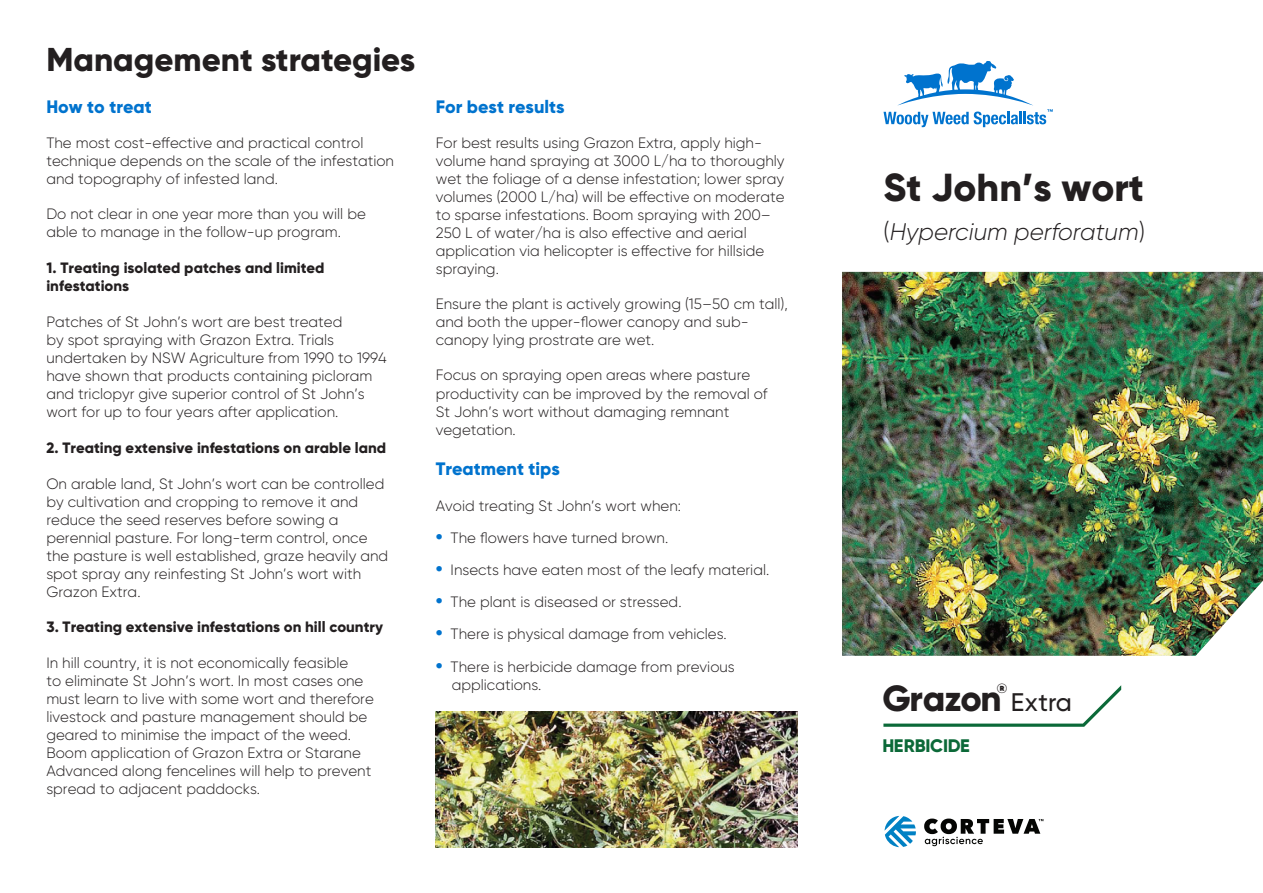
<style>
.page{position:relative;width:1263px;height:893px;background:#fff}
.page>*{position:absolute;margin:0;border:0;box-sizing:border-box;transform-origin:0 0}
.Headline_Style_-_1{font:800 39px "Gilroy";color:#231f20}
.t1{font:800 36.3px "Gilroy";letter-spacing:-.035em;color:#231f20}
.Headline_Style_-_1-2{font:800 33px "Gilroy";color:#231f20}
.t2{font:500 25.35px "Gilroy";letter-spacing:.005em;color:#231f20}
.Headline_Style_-_1-3{font:italic 300 24px "Gilroy";color:#231f20}
.t3{font:800 18.15px "Gilroy";letter-spacing:-.015em;color:#0b6938}
.Subhead_Style_-_3{font:800 18px "Gilroy";color:#0073ce}
.Subhead_Style_-_1{font:800 18px "Gilroy";color:#0073ce}
.Subhead_Style_-_3-2{font:300 15px/18px "Gilroy";color:#231f20}
.Subhead_Style_-_3-3{font:800 15px/18px "Gilroy";color:#231f20}
.t4{font:800 13.35px "Gilroy";color:#231f20}
.s1{font-weight:800;font-size:18px;color:#0073ce}
.s2{font-style:normal}
</style>
<div class="page">
<img style="left:842px;top:272px;width:421px;height:384px">
<svg style="left:883px;top:61px;width:170px;height:66px"></svg>
<svg style="left:883px;top:685px;width:238px;height:42px"></svg>
<svg style="left:884px;top:816px;width:32px;height:31px"></svg>
<svg style="left:924px;top:818px;width:119px;height:28px"></svg>
<img style="left:436px;top:711px;width:361px;height:136px">
<p class="Headline_Style_-_1-2" style="left:46px;top:38px;width:370px">Management strategies</p>
<p class="Subhead_Style_-_1" style="left:46px;top:96px;width:107px">How to treat</p>
<p class="Subhead_Style_-_3-2" style="left:46px;top:134px;width:349px">The most cost-effective and practical control technique depends on the scale of the infestation and topography of infested land.</p>
<p class="Subhead_Style_-_3-2" style="left:46px;top:205px;width:321px">Do not clear in one year more than you will be able to manage in the follow-up program.</p>
<p class="Subhead_Style_-_3-3" style="left:46px;top:259px;width:280px">1. Treating isolated patches and limited infestations</p>
<p class="Subhead_Style_-_3-2" style="left:46px;top:313px;width:342px">Patches of St John’s wort are best treated<br>by spot spraying with Grazon Extra. Trials undertaken by NSW Agriculture from 1990 to 1994 have shown that products containing picloram and triclopyr give superior control of St John’s wort for up to four years after application.</p>
<p class="Subhead_Style_-_3-3" style="left:46px;top:438px;width:341px">2. Treating extensive infestations on arable land</p>
<p class="Subhead_Style_-_3-2" style="left:46px;top:474px;width:343px">On arable land, St John’s wort can be controlled by cultivation and cropping to remove it and reduce the seed reserves before sowing a perennial pasture. For long-term control, once the pasture is well established, graze heavily and spot spray any reinfesting St John’s wort with Grazon Extra.</p>
<p class="Subhead_Style_-_3-3" style="left:46px;top:617px;width:338px">3. Treating extensive infestations on hill country</p>
<p class="Subhead_Style_-_3-2" style="left:46px;top:653px;width:329px">In hill country, it is not economically feasible<br>to eliminate St John’s wort. In most cases one must learn to live with some wort and therefore livestock and pasture management should be geared to minimise the impact of the weed.<br>Boom application of Grazon Extra or Starane Advanced along fencelines will help to prevent spread to adjacent paddocks.</p>
<p class="Subhead_Style_-_3" style="left:436px;top:96px;width:130px">For best results</p>
<p class="Subhead_Style_-_3-2" style="left:436px;top:134px;width:350px">For best results using Grazon Extra, apply high&shy;volume hand spraying at 3000 L/ha to thoroughly wet the foliage of a dense infestation; lower spray volumes (2000 L/ha) will be effective on moderate to sparse infestations. Boom spraying with 200– 250 L of water/ha is also effective and aerial application via helicopter is effective for hillside spraying.</p>
<p class="Subhead_Style_-_3-2" style="left:436px;top:295px;width:353px">Ensure the plant is actively growing (15–50 cm tall), and both the upper-flower canopy and sub&shy;canopy lying prostrate are wet.</p>
<p class="Subhead_Style_-_3-2" style="left:436px;top:366px;width:333px">Focus on spraying open areas where pasture productivity can be improved by the removal of St John’s wort without damaging remnant vegetation.</p>
<p class="Subhead_Style_-_3" style="left:436px;top:457px;width:126px">Treatment tips</p>
<p class="Subhead_Style_-_3-2" style="left:436px;top:496px;width:247px">Avoid treating St John’s wort when:</p>
<p class="Subhead_Style_-_3-2" style="left:436px;top:528px;width:234px"><span class="s1">•</span> The flowers have turned brown.</p>
<p class="Subhead_Style_-_3-2" style="left:436px;top:560px;width:335px"><span class="s1">•</span> Insects have eaten most of the leafy material.</p>
<p class="Subhead_Style_-_3-2" style="left:436px;top:592px;width:247px"><span class="s1">•</span> The plant is diseased or stressed.</p>
<p class="Subhead_Style_-_3-2" style="left:436px;top:624px;width:292px"><span class="s1">•</span> There is physical damage from vehicles.</p>
<p class="Subhead_Style_-_3-2" style="left:452px;top:657px;width:284px;text-indent:-16px"><span class="s1">•</span> There is herbicide damage from previous applications.</p>
<p class="Headline_Style_-_1" style="left:883px;top:163px;width:262px">St John’s wort</p>
<p class="Headline_Style_-_1-3" style="left:883px;top:217px;width:263px"><span class="s2">(</span>Hypercium perforatum<span class="s2">)</span></p>
<p class="t4" style="left:997px;top:680px;width:12px">®</p>
<p class="t1" style="left:882px;top:675px;width:121px">Grazon</p>
<p class="t2" style="left:1011px;top:686px;width:62px">Extra</p>
<p class="t3" style="left:882px;top:734px;width:89px">HERBICIDE</p>
</div>
